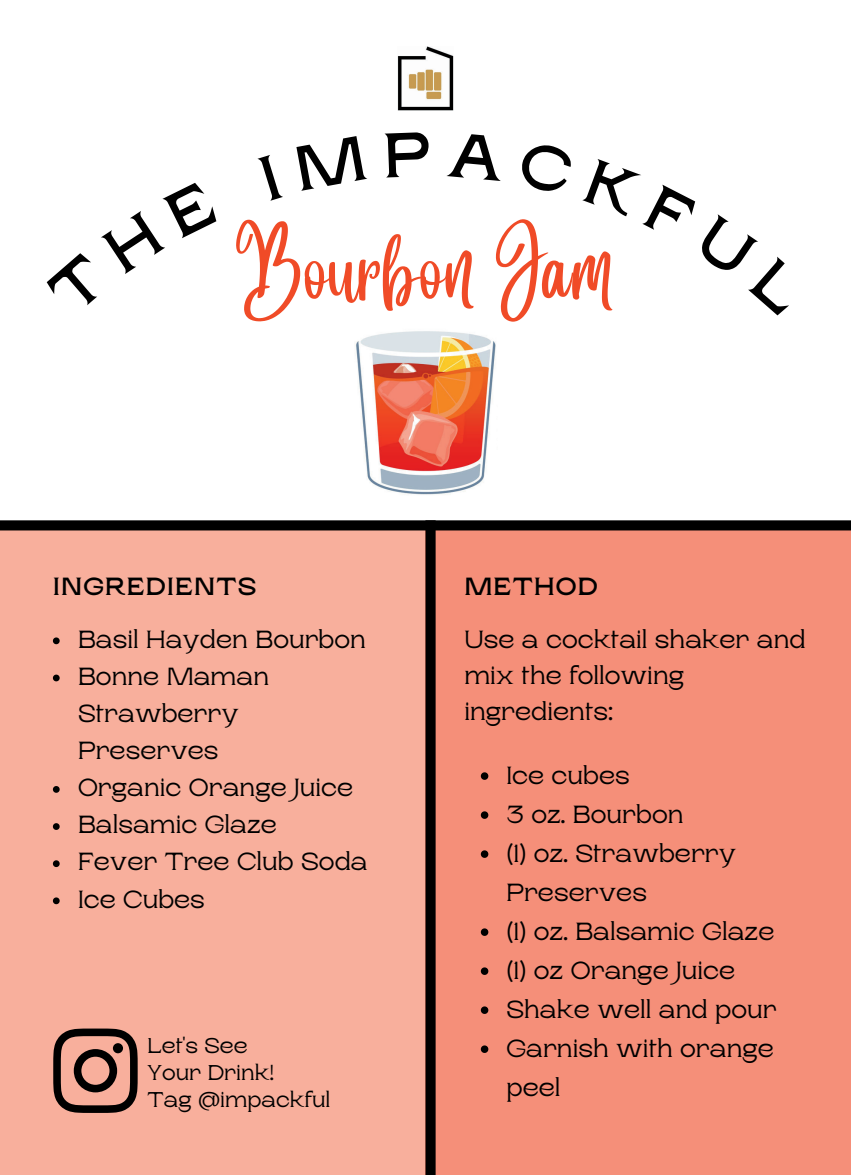
<style>
.page{position:relative;width:851px;height:1175px;background:#fff}
.page>*{position:absolute;margin:0;border:0;box-sizing:border-box;transform-origin:0 0}
.t1{font:67.5px "Angelina";letter-spacing:.02em;color:#f04b27}
.t2{font:24.75px/37.1px "Rasputin";color:#000}
.t3{font:700 24.75px "Rasputin";letter-spacing:.05em;color:#000}
.t4{font:21.38px "Rasputin";color:#000}
</style>
<div class="page">
<div style="left:425px;top:525px;width:425px;height:649px;background:#f58f79"></div>
<div style="left:0;top:525px;width:430px;height:649px;background:#f8af9c"></div>
<div style="left:0;top:520px;width:850px;height:10px;background:#000"></div>
<svg style="left:53px;top:1028px;width:85px;height:84px"></svg>
<div style="left:113px;top:1043px;width:10px;height:10px;background:#000;border-radius:50%"></div>
<img style="left:397px;top:46px;width:56px;height:64px">
<div style="left:425px;top:520px;width:10px;height:654px;background:#000"></div>
<img style="left:356px;top:331px;width:140px;height:164px">
<svg style="left:53px;top:637px;width:7px;height:7px"></svg>
<svg style="left:53px;top:674px;width:7px;height:7px"></svg>
<svg style="left:53px;top:786px;width:7px;height:6px"></svg>
<svg style="left:53px;top:823px;width:7px;height:7px"></svg>
<svg style="left:53px;top:860px;width:7px;height:7px"></svg>
<svg style="left:53px;top:897px;width:7px;height:7px"></svg>
<svg style="left:481px;top:772px;width:7px;height:8px"></svg>
<svg style="left:481px;top:811px;width:7px;height:8px"></svg>
<svg style="left:481px;top:850px;width:7px;height:8px"></svg>
<svg style="left:481px;top:928px;width:7px;height:8px"></svg>
<svg style="left:481px;top:967px;width:7px;height:8px"></svg>
<svg style="left:481px;top:1006px;width:7px;height:8px"></svg>
<svg style="left:481px;top:1045px;width:7px;height:8px"></svg>
<p class="t1" style="left:234px;top:256px;width:383px">Bourbon Jam</p>
<p class="t3" style="left:53px;top:572px;width:205px">INGREDIENTS</p>
<p class="t3" style="left:464px;top:572px;width:135px">METHOD</p>
<p class="t2" style="left:78px;top:621px;width:289px">Basil Hayden Bourbon</p>
<h3 class="t2" style="left:78px;top:658px;width:192px">Bonne Maman<br>Strawberry<br>Preserves</h3>
<h4 class="t2" style="left:78px;top:769px;width:277px">Organic Orange Juice</h4>
<p class="t2" style="left:78px;top:806px;width:200px">Balsamic Glaze</p>
<p class="t2" style="left:78px;top:843px;width:291px">Fever Tree Club Soda</p>
<p class="t2" style="left:78px;top:880px;width:128px">Ice Cubes</p>
<p class="t2" style="left:464px;top:621px;width:343px;line-height:36px">Use a cocktail shaker and mix the following ingredients:</p>
<p class="t2" style="left:506px;top:757px;width:125px">Ice cubes</p>
<p class="t2" style="left:506px;top:796px;width:178px">3 oz. Bourbon</p>
<p class="t2" style="left:506px;top:834px;width:231px;line-height:38.9px">(1) oz. Strawberry<br>Preserves</p>
<p class="t2" style="left:506px;top:913px;width:269px">(1) oz. Balsamic Glaze</p>
<p class="t2" style="left:506px;top:952px;width:230px">(1) oz Orange Juice</p>
<p class="t2" style="left:506px;top:991px;width:272px">Shake well and pour</p>
<p class="t2" style="left:506px;top:1029px;width:269px;line-height:38.9px">Garnish with orange peel</p>
<p class="t4" style="left:148px;top:1033px;width:101px">Let's See</p>
<h1 class="t4" style="left:148px;top:1060px;width:128px">Your Drink!</h1>
<h2 class="t4" style="left:148px;top:1087px;width:184px">Tag @impackful</h2>
</div>
